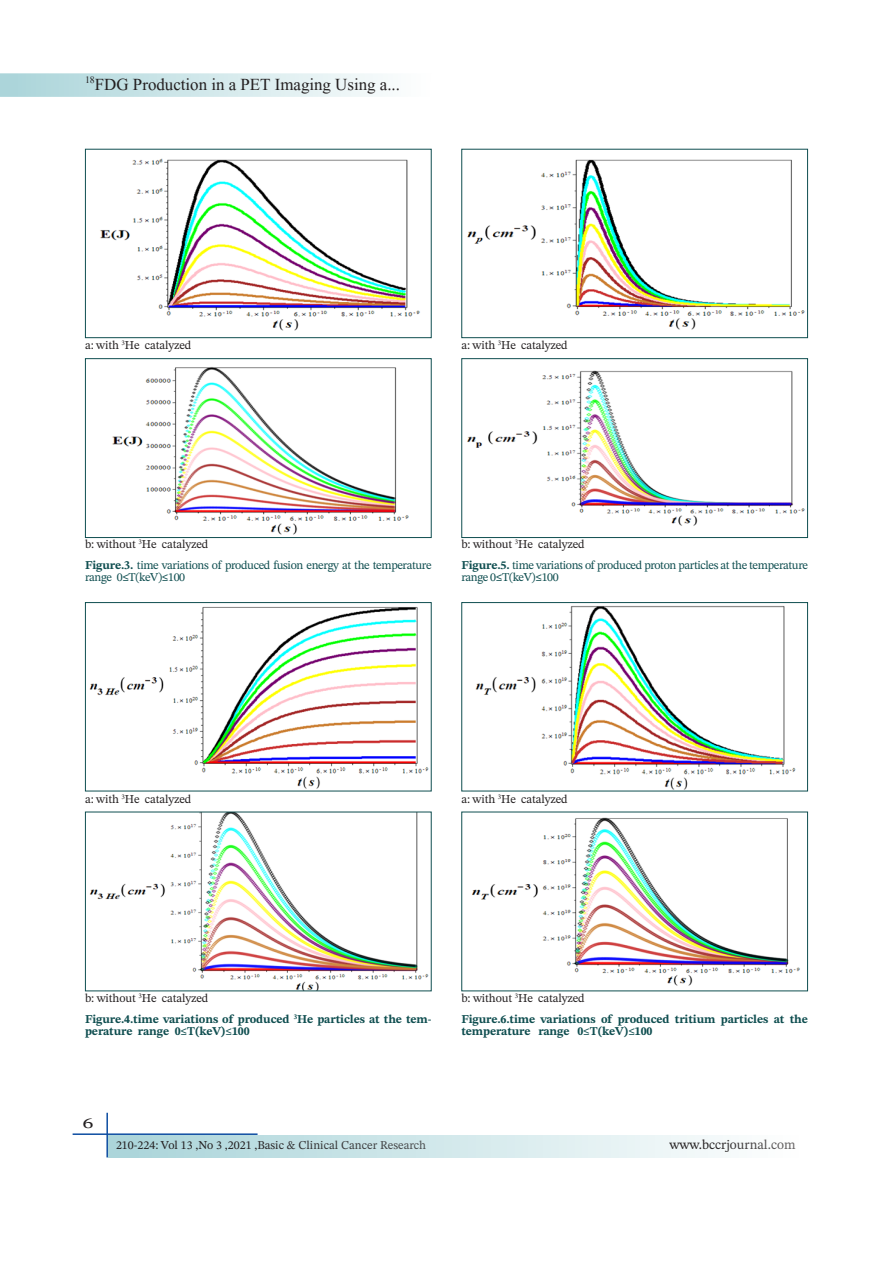
<style>
.page{position:relative;width:893px;height:1263px;background:#fff}
.page>*{position:absolute;margin:0;border:0;box-sizing:border-box;transform-origin:0 0}
.t1{font:21px "Aparajita";color:#231f20}
.t2{font:15px "STIX Two Text";color:#231f20;scale:1.5 1}
.t3{font:13.5px "STIX Two Text";color:#231f20}
.t4{font:12px "STIX Two Text";letter-spacing:-.01em;color:#231f20}
.t5{font:700 12px/12px "STIX Two Text";letter-spacing:-.01em;color:#0f4e50}
.t6{font:12px/12px "STIX Two Text";letter-spacing:-.03em;color:#0f4e50}
.s1{font-weight:700}
.s2{font-family:"Cambria"}
.s3{font-family:"Cambria";font-weight:400}
</style>
<div class="page">
<svg style="left:0;top:73px;width:383px;height:24px;background:#cfe7e9"></svg>
<hr style="left:73px;top:1133px;width:185px;height:2px;background:#0d4da1">
<hr style="left:106px;top:1113px;width:2px;height:44px;background:#0d4da1">
<div style="left:108px;top:1135px;width:695px;height:22px;background:linear-gradient(to right,#a9d4d9,#fefefe)"></div>
<img style="left:112px;top:367px;width:297px;height:168px">
<div style="left:85px;top:358px;width:347px;height:180px;border:1px solid #0f4e50"></div>
<img style="left:100px;top:158px;width:320px;height:173px">
<div style="left:85px;top:149px;width:347px;height:189px;border:1px solid #0f4e50"></div>
<img style="left:467px;top:370px;width:338px;height:156px">
<div style="left:461px;top:358px;width:347px;height:180px;border:1px solid #0f4e50"></div>
<img style="left:467px;top:159px;width:338px;height:171px">
<div style="left:461px;top:149px;width:347px;height:189px;border:1px solid #0f4e50"></div>
<img style="left:89px;top:814px;width:340px;height:175px">
<img style="left:89px;top:606px;width:340px;height:183px">
<div style="left:85px;top:602px;width:347px;height:189px;border:1px solid #0f4e50"></div>
<img style="left:472px;top:817px;width:328px;height:169px">
<img style="left:475px;top:606px;width:321px;height:183px">
<div style="left:461px;top:602px;width:347px;height:189px;border:1px solid #0f4e50"></div>
<h1 class="t1" style="left:85px;top:72px;width:316px"><sup>18</sup>FDG Production in a PET Imaging Using a...</h1>
<p class="t4" style="left:85px;top:337px;width:108px">a: with <sup>3</sup>He catalyzed</p>
<p class="t4" style="left:461px;top:337px;width:108px">a: with <sup>3</sup>He catalyzed</p>
<p class="t4" style="left:85px;top:536px;width:125px">b: without <sup>3</sup>He catalyzed</p>
<p class="t6" style="left:85px;top:559px;width:348px"><span class="s1">Figure.3.</span> time variations of produced fusion energy at the temperature range 0<span class="s2">≤</span>T(keV)<span class="s2">≤</span>100</p>
<p class="t4" style="left:461px;top:536px;width:125px">b: without <sup>3</sup>He catalyzed</p>
<p class="t6" style="left:461px;top:559px;width:348px"><span class="s1">Figure.5.</span> time variations of produced proton particles at the temperature range 0<span class="s2">≤</span>T(keV)<span class="s2">≤</span>100</p>
<p class="t4" style="left:85px;top:790px;width:108px">a: with <sup>3</sup>He catalyzed</p>
<p class="t4" style="left:461px;top:790px;width:108px">a: with <sup>3</sup>He catalyzed</p>
<p class="t4" style="left:85px;top:989px;width:125px">b: without <sup>3</sup>He catalyzed</p>
<p class="t5" style="left:85px;top:1013px;width:348px">Figure.4.time variations of produced <sup>3</sup>He particles at the tem&shy;perature range 0<span class="s3">≤</span>T(keV)<span class="s3">≤</span>100</p>
<p class="t4" style="left:461px;top:989px;width:125px">b: without <sup>3</sup>He catalyzed</p>
<p class="t5" style="left:461px;top:1013px;width:348px">Figure.6.time variations of produced tritium particles at the temperature range 0<span class="s3">≤</span>T(keV)<span class="s3">≤</span>100</p>
<p class="t2" style="left:83px;top:1113px;width:9px">6</p>
<p class="t4" style="left:116px;top:1136px;width:312px">210-224: Vol 13 ,No 3 ,2021 ,Basic &amp; Clinical Cancer Research</p>
<p class="t3" style="left:669px;top:1134px;width:128px">www.bccrjournal.com</p>
</div>
